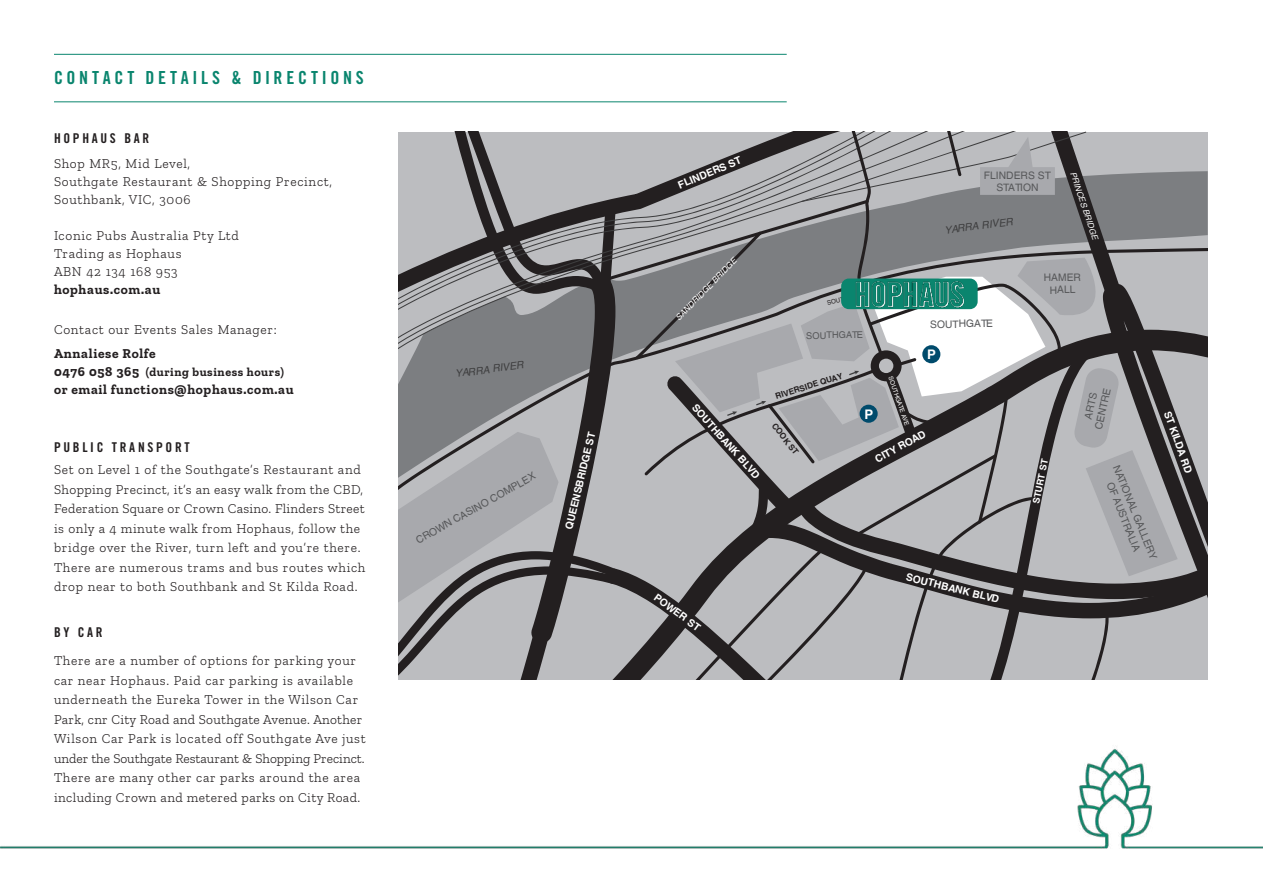
<style>
.page{position:relative;width:1263px;height:893px;background:#fff}
.page>*{position:absolute;margin:0;border:0;box-sizing:border-box;transform-origin:0 0}
.t1{font:18px "Trade Gothic LT Std Bd Cn 20";letter-spacing:.205em;color:#0a856e}
.t2{font:300 13.5px/19.5px "Zilla Slab";letter-spacing:.05em;color:#231f20}
.t3{font:700 13.5px "Zilla Slab";letter-spacing:.05em;color:#231f20}
.t4{font:13.5px "Trade Gothic LT Std Bd Cn 20";letter-spacing:.2em;color:#231f20}
.t5{font:700 13.2px "Helvetica LT";color:#fff}
.t6{font:700 12px "Zilla Slab";letter-spacing:.05em;color:#231f20}
.t7{font:10.35px/12.3px "Helvetica LT";color:#57585a;text-align:center}
.t8{font:700 10.35px "Helvetica LT";color:#fff}
.t9{font:italic 10.35px "Helvetica LT";color:#3e3e3f}
.t10{font:9.3px "Helvetica LT";color:#57585a}
.t11{font:700 9.3px "Helvetica LT";color:#fff}
.t12{font:italic 8.25px "Helvetica LT";color:#fff}
.t13{font:700 8.25px "Helvetica LT";color:#231f20}
.t14{font:6.15px "Helvetica LT";color:#fff}
.s1{font-size:13.5px}
</style>
<div class="page">
<img style="left:0;top:748px;width:1263px;height:101px">
<hr style="left:54px;top:54px;width:733px;height:1px;background:#0a856e">
<hr style="left:54px;top:101px;width:733px;height:1px;background:#0a856e">
<svg style="left:398px;top:132px;width:810px;height:547px;background:#969699"></svg>
<div style="left:922px;top:345px;width:18px;height:18px;background:#004b6c;border-radius:50%"></div>
<div style="left:841px;top:279px;width:137px;height:30px;background:#0a856e;border-radius:8px"></div>
<img style="left:855px;top:281px;width:109px;height:27px">
<h1 class="t1" style="left:54px;top:67px;width:311px">CONTACT DETAILS &amp; DIRECTIONS</h1>
<p class="t4" style="left:54px;top:130px;width:97px">HOPHAUS BAR</p>
<p class="t2" style="left:54px;top:154px;width:280px;line-height:18px">Shop MR5, Mid Level,<br>Southgate Restaurant &amp; Shopping Precinct,<br>Southbank, VIC, 3006</p>
<p class="t2" style="left:54px;top:226px;width:186px;line-height:18px">Iconic Pubs Australia Pty Ltd<br>Trading as Hophaus<br>ABN 42 134 168 953</p>
<p class="t3" style="left:54px;top:282px;width:108px">hophaus.com.au</p>
<p class="t2" style="left:54px;top:320px;width:224px">Contact our Events Sales Manager:</p>
<p class="t3" style="left:54px;top:346px;width:103px">Annaliese Rolfe</p>
<p class="t6" style="left:54px;top:365px;width:231px"><span class="s1">0476 058 365</span> (during business hours)</p>
<p class="t3" style="left:54px;top:382px;width:241px">or email functions@hophaus.com.au</p>
<p class="t4" style="left:54px;top:439px;width:137px">PUBLIC TRANSPORT</p>
<p class="t2" style="left:54px;top:460px;width:313px">Set on Level 1 of the Southgate’s Restaurant and Shopping Precinct, it’s an easy walk from the CBD, Federation Square or Crown Casino. Flinders Street is only a 4 minute walk from Hophaus, follow the bridge over the River, turn left and you’re there.<br>There are numerous trams and bus routes which drop near to both Southbank and St Kilda Road.</p>
<p class="t4" style="left:54px;top:624px;width:50px">BY CAR</p>
<p class="t2" style="left:54px;top:651px;width:313px">There are a number of options for parking your car near Hophaus. Paid car parking is available underneath the Eureka Tower in the Wilson Car Park, cnr City Road and Southgate Avenue. Another Wilson Car Park is located off Southgate Ave just under the Southgate Restaurant &amp; Shopping Precinct.<br>There are many other car parks around the area including Crown and metered parks on City Road.</p>
<p class="t9" style="left:455px;top:367px;width:70px;rotate:-7deg">YARRA RIVER</p>
<p class="t7" style="left:414px;top:535px;width:137px;rotate:-29deg">CROWN CASINO COMPLEX</p>
<p class="t8" style="left:562px;top:527px;width:101px;rotate:-76deg">QUEENSBRIDGE ST</p>
<p class="t8" style="left:676px;top:179px;width:69px;rotate:-22deg">FLINDERS ST</p>
<p class="t12" style="left:674px;top:316px;width:85px;rotate:-46deg">SANDRIDGE BRIDGE</p>
<p class="t10" style="left:806px;top:330px;width:58px;rotate:-1deg">SOUTHGATE</p>
<p class="t7" style="left:984px;top:169px;width:69px">FLINDERS ST<br>STATION</p>
<p class="t9" style="left:944px;top:224px;width:70px;rotate:-7deg">YARRA RIVER</p>
<p class="t12" style="left:1077px;top:171px;width:72px;rotate:71deg">PRINCES BRIDGE</p>
<p class="t7" style="left:930px;top:318px;width:64px;rotate:-1deg">SOUTHGATE</p>
<p class="t5" style="left:927px;top:346px;width:10px">P</p>
<p class="t7" style="left:1044px;top:272px;width:39px;rotate:-1deg">HAMER<br>HALL</p>
<p class="t13" style="left:774px;top:391px;width:72px;rotate:-17deg">RIVERSIDE QUAY</p>
<p class="t14" style="left:894px;top:375px;width:53px;rotate:71deg">SOUTHGATE AVE</p>
<p class="t8" style="left:699px;top:402px;width:97px;rotate:48deg">SOUTHBANK BLVD</p>
<p class="t5" style="left:864px;top:406px;width:10px">P</p>
<p class="t13" style="left:778px;top:421px;width:39px;rotate:52deg">COOK ST</p>
<p class="t8" style="left:873px;top:454px;width:58px;rotate:-28deg">CITY ROAD</p>
<p class="t8" style="left:659px;top:591px;width:56px;rotate:36deg">POWER ST</p>
<p class="t8" style="left:908px;top:570px;width:97px;rotate:14deg">SOUTHBANK BLVD</p>
<p class="t11" style="left:1030px;top:503px;width:47px;rotate:-78deg">STURT ST</p>
<p class="t7" style="left:1080px;top:425px;width:44px;rotate:-77deg">ARTS<br>CENTRE</p>
<p class="t7" style="left:1122px;top:463px;width:102px;rotate:68deg">NATIONAL GALLERY<br>OF AUSTRALIA</p>
<p class="t8" style="left:1173px;top:409px;width:66px;rotate:70deg">ST KILDA RD</p>
</div>
